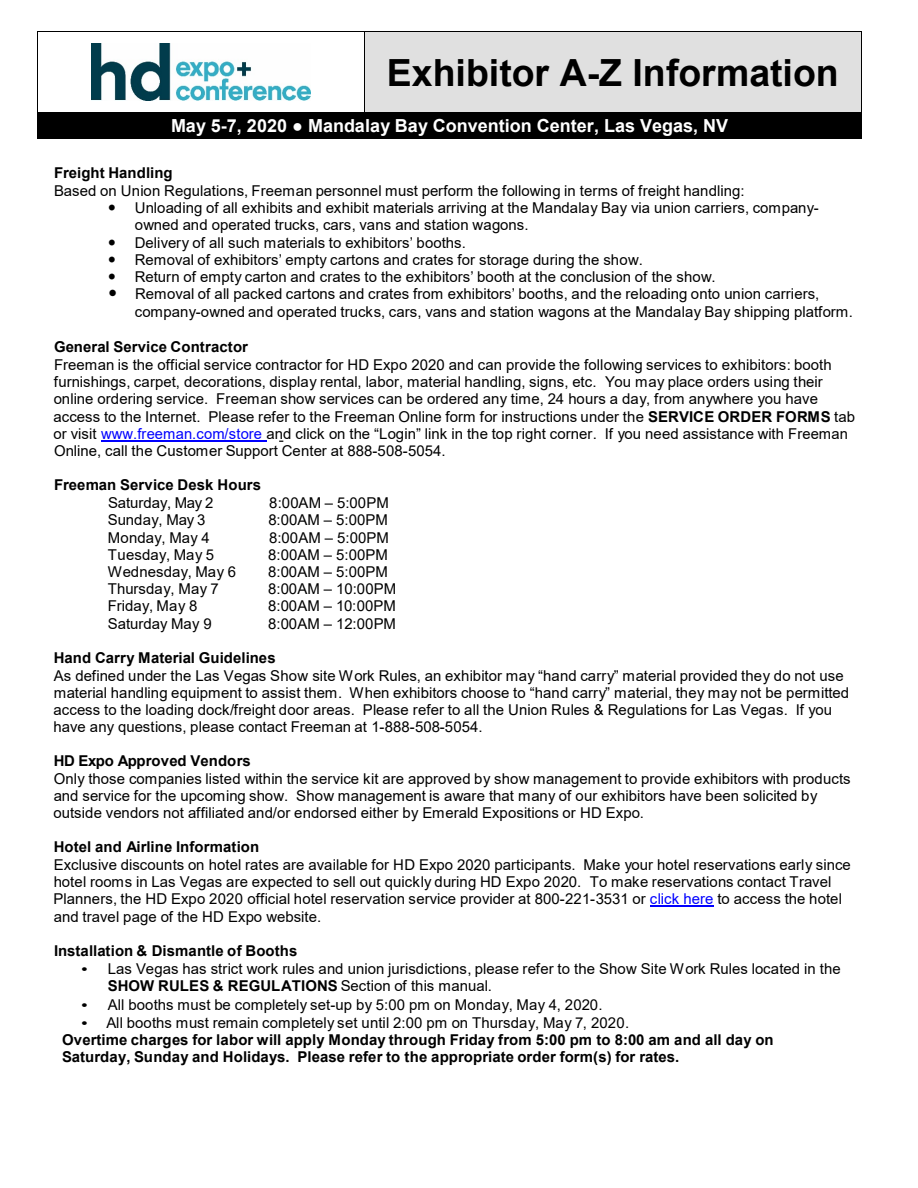
<style>
.page{position:relative;width:918px;height:1188px;background:#fff}
.page>*{position:absolute;margin:0;border:0;box-sizing:border-box;transform-origin:0 0}
.t1{font:700 37.5px "Arial";color:#000}
.t2{font:700 18px "Arial";color:#fff}
.t3{font:15px/17.2px "Arial";color:#000}
.t4{font:700 15px "Arial";letter-spacing:.005em;color:#000}
.s1{font-weight:700}
.s2{color:#00f}
.s3{font-family:"Times New Roman"}
.s4{font-weight:400}
</style>
<div class="page">
<hr style="left:101px;top:441px;width:161px;height:1px;background:#00f">
<hr style="left:650px;top:906px;width:64px;height:1px;background:#00f">
<div style="left:365px;top:32px;width:496px;height:80px;background:#e0e0e0"></div>
<hr style="left:38px;top:31px;width:326px;height:1px;background:#000">
<hr style="left:365px;top:31px;width:496px;height:1px;background:#000">
<hr style="left:37px;top:32px;width:1px;height:80px;background:#000">
<hr style="left:364px;top:32px;width:1px;height:80px;background:#000">
<hr style="left:861px;top:32px;width:1px;height:80px;background:#000">
<div style="left:38px;top:113px;width:823px;height:25px;background:#000"></div>
<hr style="left:38px;top:112px;width:326px;height:1px;background:#000">
<hr style="left:365px;top:112px;width:496px;height:1px;background:#000">
<svg style="left:37px;top:112px;width:1px;height:27px"></svg>
<hr style="left:38px;top:138px;width:823px;height:1px;background:#000">
<svg style="left:861px;top:112px;width:1px;height:27px"></svg>
<img style="left:92px;top:44px;width:219px;height:56px">
<p class="t1" style="left:387px;top:46px;width:454px">Exhibitor A-Z Information</p>
<p class="t2" style="left:171px;top:113px;width:559px">May 5-7, 2020 ● Mandalay Bay Convention Center, Las Vegas, NV</p>
<p class="t4" style="left:54px;top:163px;width:120px">Freight Handling</p>
<p class="t3" style="left:54px;top:182px;width:692px">Based on Union Regulations, Freeman personnel must perform the following in terms of freight handling:</p>
<p class="t3" style="left:135px;top:199px;width:685px">Unloading of all exhibits and exhibit materials arriving at the Mandalay Bay via union carriers, company&shy;owned and operated trucks, cars, vans and station wagons.</p>
<p class="t3" style="left:135px;top:234px;width:333px">Delivery of all such materials to exhibitors’ booths.</p>
<p class="t3" style="left:135px;top:251px;width:510px">Removal of exhibitors’ empty cartons and crates for storage during the show.</p>
<p class="t3" style="left:135px;top:268px;width:582px">Return of empty carton and crates to the exhibitors’ booth at the conclusion of the show.</p>
<p class="t3" style="left:135px;top:285px;width:720px">Removal of all packed cartons and crates from exhibitors’ booths, and the reloading onto union carriers, company-owned and operated trucks, cars, vans and station wagons at the Mandalay Bay shipping platform.</p>
<p class="t4" style="left:54px;top:337px;width:196px">General Service Contractor</p>
<p class="t3" style="left:53px;top:356px;width:803px">Freeman is the official service contractor for HD Expo 2020 and can provide the following services to exhibitors: booth furnishings, carpet, decorations, display rental, labor, material handling, signs, etc. You may place orders using their online ordering service. Freeman show services can be ordered any time, 24 hours a day, from anywhere you have access to the Internet. Please refer to the Freeman Online form for instructions under the <span class="s1">SERVICE ORDER FORMS</span> tab or visit <span class="s2">www.freeman.com/store</span> and click on the “Login” link in the top right corner. If you need assistance with Freeman Online, call the Customer Support Center at 888-508-5054.</p>
<p class="t4" style="left:54px;top:474px;width:209px">Freeman Service Desk Hours</p>
<p class="t3" style="left:108px;top:494px;width:107px">Saturday, May 2</p>
<p class="t3" style="left:269px;top:494px;width:121px">8:00AM – 5:00PM</p>
<p class="t3" style="left:108px;top:511px;width:99px">Sunday, May 3</p>
<p class="t3" style="left:268px;top:511px;width:121px">8:00AM – 5:00PM</p>
<p class="t3" style="left:108px;top:529px;width:104px">Monday, May 4</p>
<p class="t3" style="left:269px;top:529px;width:121px">8:00AM – 5:00PM</p>
<p class="t3" style="left:108px;top:546px;width:108px">Tuesday, May 5</p>
<p class="t3" style="left:268px;top:546px;width:121px">8:00AM – 5:00PM</p>
<p class="t3" style="left:108px;top:563px;width:130px">Wednesday, May 6</p>
<p class="t3" style="left:268px;top:563px;width:121px">8:00AM – 5:00PM</p>
<p class="t3" style="left:108px;top:580px;width:113px">Thursday, May 7</p>
<p class="t3" style="left:268px;top:580px;width:130px">8:00AM – 10:00PM</p>
<p class="t3" style="left:108px;top:598px;width:91px">Friday, May 8</p>
<p class="t3" style="left:268px;top:598px;width:129px">8:00AM – 10:00PM</p>
<p class="t3" style="left:108px;top:615px;width:105px">Saturday May 9</p>
<p class="t3" style="left:268px;top:615px;width:129px">8:00AM – 12:00PM</p>
<p class="t4" style="left:54px;top:647px;width:223px">Hand Carry Material Guidelines</p>
<p class="t3" style="left:54px;top:667px;width:797px">As defined under the Las Vegas Show site Work Rules, an exhibitor may “hand carry” material provided they do not use material handling equipment to assist them. When exhibitors choose to “hand carry” material, they may not be permitted access to the loading dock/freight door areas. Please refer to all the Union Rules &amp; Regulations for Las Vegas. If you have any questions, please contact Freeman at 1-888-508-5054.</p>
<p class="t4" style="left:54px;top:751px;width:198px">HD Expo Approved Vendors</p>
<p class="t3" style="left:54px;top:770px;width:799px">Only those companies listed within the service kit are approved by show management to provide exhibitors with products and service for the upcoming show. Show management is aware that many of our exhibitors have been solicited by outside vendors not affiliated and/or endorsed either by Emerald Expositions or HD Expo.</p>
<p class="t4" style="left:54px;top:837px;width:207px">Hotel and Airline Information</p>
<p class="t3" style="left:54px;top:856px;width:799px">Exclusive discounts on hotel rates are available for HD Expo 2020 participants. Make your hotel reservations early since hotel rooms in Las Vegas are expected to sell out quickly during HD Expo 2020. To make reservations contact Travel Planners, the HD Expo 2020 official hotel reservation service provider at 800-221-3531 or <span class="s2">click here</span> to access the hotel and travel page of the HD Expo website.</p>
<p class="t4" style="left:54px;top:940px;width:245px">Installation &amp; Dismantle of Booths</p>
<p class="t3" style="left:81px;top:960px;width:761px"><span class="s3">•</span> Las Vegas has strict work rules and union jurisdictions, please refer to the Show Site Work Rules located in the</p>
<p class="t4" style="left:108px;top:976px;width:386px">SHOW RULES &amp; REGULATIONS <span class="s4">Section of this manual.</span></p>
<p class="t3" style="left:81px;top:996px;width:523px"><span class="s3">•</span> All booths must be completely set-up by 5:00 pm on Monday, May 4, 2020.</p>
<p class="t3" style="left:81px;top:1014px;width:550px"><span class="s3">•</span> All booths must remain completely set until 2:00 pm on Thursday, May 7, 2020.</p>
<p class="t4" style="left:62px;top:1029px;width:713px">Overtime charges for labor will apply Monday through Friday from 5:00 pm to 8:00 am and all day on</p>
<p class="t4" style="left:62px;top:1047px;width:619px">Saturday, Sunday and Holidays. Please refer to the appropriate order form(s) for rates.</p>
</div>
